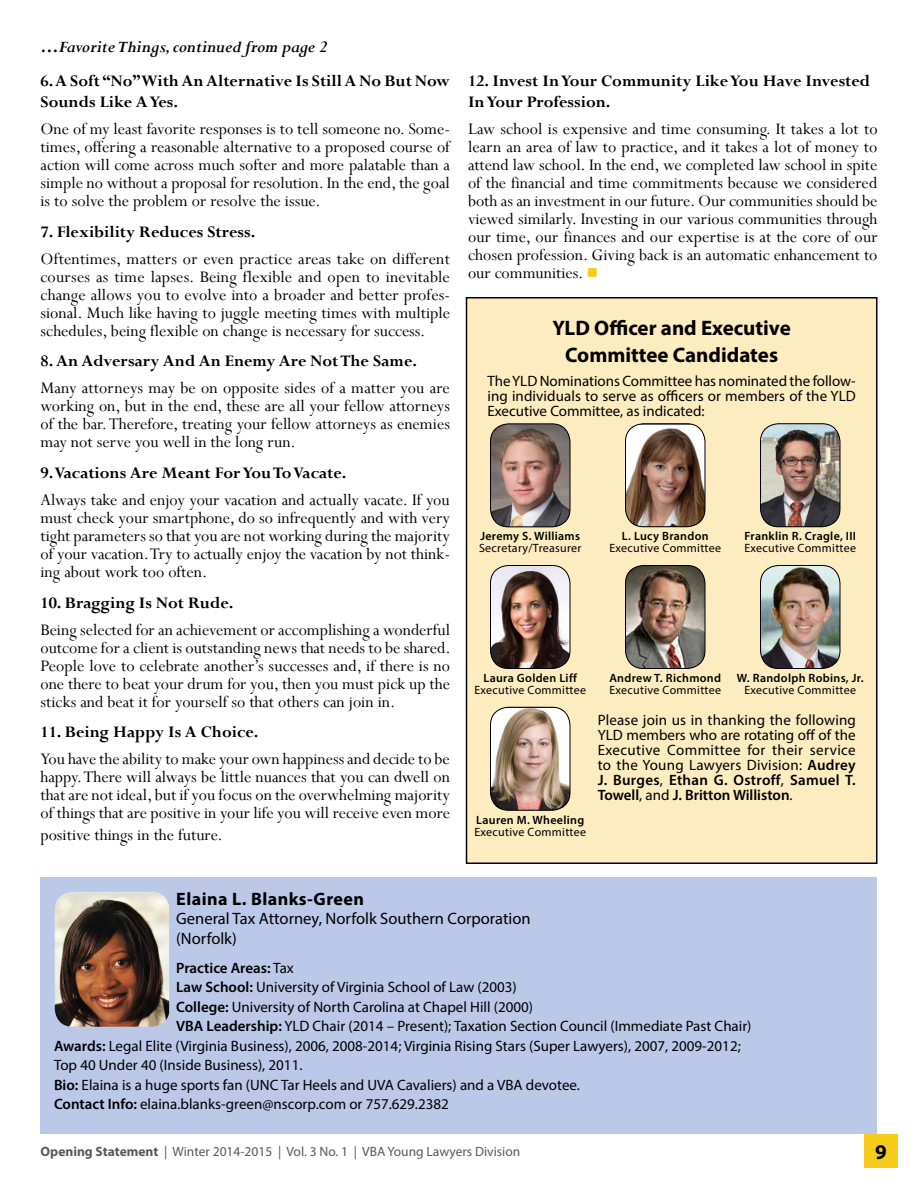
<style>
.page{position:relative;width:918px;height:1188px;background:#fff}
.page>*{position:absolute;margin:0;border:0;box-sizing:border-box;transform-origin:0 0}
.PSA_Heading{font:700 21px/27px "Myriad Pro";color:#000;text-align:center}
.Article_Body{font:18px/18px "Perpetua";color:#000;text-align:justify}
.Article_Subhead_Leve{font:700 18px/21.6px "Perpetua";color:#000}
.Article_Body-2{font:700 18px/21.6px "Perpetua";color:#000}
.Article_Continued_Fr{font:italic 700 18px "Perpetua";color:#000}
.Author_Name{font:700 18px "Myriad Pro";letter-spacing:.025em;color:#000}
.Author_Position{font:16.5px/19.8px "Myriad Pro";color:#000}
.Author_Box_Body{font:15px "Myriad Pro";color:#000}
.PSA_Body{font:15px/15px "Myriad Pro";letter-spacing:.005em;color:#000;text-align:justify}
.Author_Box_Body-2{font:600 15px "Myriad Pro";color:#000}
.t1{font:13.5px "Myriad Pro";color:#58595b}
.Sidebar_body{font:12px/12px "Myriad Pro";letter-spacing:.025em;color:#000}
.Sidebar_body-2{font:600 12px/12px "Myriad Pro";letter-spacing:.025em;color:#000;text-align:center}
.s1{color:#f7cc1a}
.s2{font-weight:600}
.s3{font-weight:400}
.s4{font-weight:700}
</style>
<div class="page">
<div style="left:466px;top:298px;width:411px;height:565px;background:#fdecc0"></div>
<div style="left:466px;top:297px;width:412px;height:567px;border:2px solid #000"></div>
<div style="left:40px;top:878px;width:838px;height:256px;background:#bcc8e7"></div>
<img style="left:55px;top:892px;width:114px;height:135px">
<img style="left:490px;top:708px;width:80px;height:102px">
<div style="left:490px;top:707px;width:80px;height:104px;border:1px solid #000101;border-radius:18px"></div>
<img style="left:490px;top:566px;width:80px;height:102px">
<div style="left:490px;top:565px;width:80px;height:104px;border:1px solid #000101;border-radius:18px"></div>
<img style="left:760px;top:566px;width:80px;height:102px">
<div style="left:760px;top:565px;width:80px;height:104px;border:1px solid #000101;border-radius:18px"></div>
<img style="left:490px;top:424px;width:80px;height:103px">
<div style="left:490px;top:424px;width:80px;height:103px;border:1px solid #000101;border-radius:18px"></div>
<img style="left:626px;top:566px;width:79px;height:102px">
<div style="left:625px;top:565px;width:80px;height:104px;border:1px solid #000101;border-radius:18px"></div>
<img style="left:760px;top:424px;width:80px;height:103px">
<div style="left:760px;top:423px;width:80px;height:104px;border:1px solid #000101;border-radius:18px"></div>
<img style="left:626px;top:424px;width:79px;height:103px">
<div style="left:625px;top:423px;width:80px;height:104px;border:1px solid #000101;border-radius:18px"></div>
<div style="left:864px;top:1134px;width:34px;height:34px;background:#f7cc1a"></div>
<p class="Article_Continued_Fr" style="left:40px;top:35px;width:288px">…Favorite Things, continued from page 2</p>
<p class="Article_Body-2" style="left:40px;top:69px;width:411px">6. A Soft “No” With An Alternative Is Still A No But Now<br>Sounds Like A Yes.</p>
<p class="Article_Body" style="left:40px;top:120px;width:411px">One of my least favorite responses is to tell someone no. Some&shy;times, offering a reasonable alternative to a proposed course of action will come across much softer and more palatable than a simple no without a proposal for resolution. In the end, the goal is to solve the problem or resolve the issue.</p>
<p class="Article_Subhead_Leve" style="left:40px;top:220px;width:216px">7. Flexibility Reduces Stress.</p>
<p class="Article_Body" style="left:40px;top:249px;width:411px">Oftentimes, matters or even practice areas take on different courses as time lapses. Being flexible and open to inevitable change allows you to evolve into a broader and better profes&shy;sional. Much like having to juggle meeting times with multiple schedules, being flexible on change is necessary for success.</p>
<p class="Article_Subhead_Leve" style="left:40px;top:350px;width:378px">8. An Adversary And An Enemy Are Not The Same.</p>
<p class="Article_Body" style="left:40px;top:379px;width:411px">Many attorneys may be on opposite sides of a matter you are working on, but in the end, these are all your fellow attorneys of the bar. Therefore, treating your fellow attorneys as enemies may not serve you well in the long run.</p>
<p class="Article_Subhead_Leve" style="left:40px;top:462px;width:308px">9. Vacations Are Meant For You To Vacate.</p>
<p class="Article_Body" style="left:40px;top:490px;width:411px">Always take and enjoy your vacation and actually vacate. If you must check your smartphone, do so infrequently and with very tight parameters so that you are not working during the majority of your vacation. Try to actually enjoy the vacation by not think&shy;ing about work too often.</p>
<p class="Article_Subhead_Leve" style="left:40px;top:591px;width:195px">10. Bragging Is Not Rude.</p>
<p class="Article_Body" style="left:40px;top:620px;width:412px">Being selected for an achievement or accomplishing a wonderful outcome for a client is outstanding news that needs to be shared.<br>People love to celebrate another’s successes and, if there is no one there to beat your drum for you, then you must pick up the sticks and beat it for yourself so that others can join in.</p>
<p class="Article_Subhead_Leve" style="left:40px;top:721px;width:220px">11. Being Happy Is A Choice.</p>
<p class="Article_Body" style="left:40px;top:750px;width:411px">You have the ability to make your own happiness and decide to be happy. There will always be little nuances that you can dwell on that are not ideal, but if you focus on the overwhelming majority of things that are positive in your life you will receive even more</p>
<p class="Article_Body" style="left:40px;top:825px;width:184px">positive things in the future.</p>
<p class="Article_Subhead_Leve" style="left:468px;top:69px;width:404px">12. Invest In Your Community Like You Have Invested<br>In Your Profession.</p>
<p class="Article_Body" style="left:468px;top:120px;width:411px">Law school is expensive and time consuming. It takes a lot to learn an area of law to practice, and it takes a lot of money to attend law school. In the end, we completed law school in spite of the financial and time commitments because we considered both as an investment in our future. Our communities should be viewed similarly. Investing in our various communities through our time, our finances and our expertise is at the core of our chosen profession. Giving back is an automatic enhancement to our communities. <span class="s1">■</span></p>
<p class="PSA_Heading" style="left:552px;top:313px;width:240px">YLD Officer and Executive<br>Committee Candidates</p>
<p class="PSA_Body" style="left:488px;top:373px;width:370px">The YLD Nominations Committee has nominated the follow&shy;ing individuals to serve as officers or members of the YLD Executive Committee, as indicated:</p>
<p class="Sidebar_body" style="left:479px;top:530px;width:104px"><span class="s2">Jeremy S. Williams<br></span>Secretary/Treasurer</p>
<p class="Sidebar_body" style="left:609px;top:530px;width:113px;text-align:center"><span class="s2">L. Lucy Brandon<br></span>Executive Committee</p>
<p class="Sidebar_body-2" style="left:744px;top:530px;width:113px;text-align:left">Franklin R. Cragle, III<br><span class="s3">Executive Committee</span></p>
<p class="Sidebar_body" style="left:474px;top:672px;width:113px;text-align:center"><span class="s2">Laura Golden Liff<br></span>Executive Committee</p>
<p class="Sidebar_body-2" style="left:737px;top:671px;width:128px">W. Randolph Robins, Jr.<br><span class="s3">Executive Committee</span></p>
<p class="Sidebar_body" style="left:609px;top:672px;width:113px"><span class="s2">Andrew T. Richmond<br></span>Executive Committee</p>
<p class="Sidebar_body" style="left:474px;top:813px;width:113px"><span class="s2">Lauren M. Wheeling<br></span>Executive Committee</p>
<p class="PSA_Body" style="left:598px;top:712px;width:260px">Please join us in thanking the following YLD members who are rotating off of the Executive Committee for their service to the Young Lawyers Division: <span class="s2">Audrey J. Burges</span>, <span class="s2">Ethan G. Ostroff</span>, <span class="s2">Samuel T.<br>Towell</span>, and <span class="s2">J. Britton Williston</span>.</p>
<p class="Author_Name" style="left:176px;top:887px;width:189px">Elaina L. Blanks-Green</p>
<p class="Author_Position" style="left:176px;top:909px;width:356px">General Tax Attorney, Norfolk Southern Corporation (Norfolk)</p>
<p class="Author_Box_Body-2" style="left:176px;top:958px;width:119px">Practice Areas: <span class="s3">Tax</span></p>
<p class="Author_Box_Body" style="left:176px;top:978px;width:342px"><span class="s2">Law School:</span> University of Virginia School of Law (2003)</p>
<p class="Author_Box_Body" style="left:176px;top:997px;width:358px"><span class="s2">College:</span> University of North Carolina at Chapel Hill (2000)</p>
<p class="Author_Box_Body" style="left:176px;top:1017px;width:577px"><span class="s2">VBA Leadership:</span> YLD Chair (2014 – Present); Taxation Section Council (Immediate Past Chair)</p>
<p class="Author_Box_Body" style="left:54px;top:1036px;width:688px"><span class="s2">Awards:</span> Legal Elite (Virginia Business), 2006, 2008-2014; Virginia Rising Stars (Super Lawyers), 2007, 2009-2012;</p>
<p class="Author_Box_Body" style="left:54px;top:1056px;width:250px">Top 40 Under 40 (Inside Business), 2011.</p>
<p class="Author_Box_Body" style="left:54px;top:1075px;width:528px"><span class="s2">Bio:</span> Elaina is a huge sports fan (UNC Tar Heels and UVA Cavaliers) and a VBA devotee.</p>
<p class="Author_Box_Body" style="left:54px;top:1095px;width:396px"><span class="s2">Contact Info:</span> elaina.blanks-green@nscorp.com or 757.629.2382</p>
<p class="t1" style="left:40px;top:1143px;width:481px"><span class="s4">Opening Statement</span> | Winter 2014-2015 | Vol. 3 No. 1 | VBA Young Lawyers Division</p>
<p class="PSA_Heading" style="left:875px;top:1137px;width:13px">9</p>
</div>
